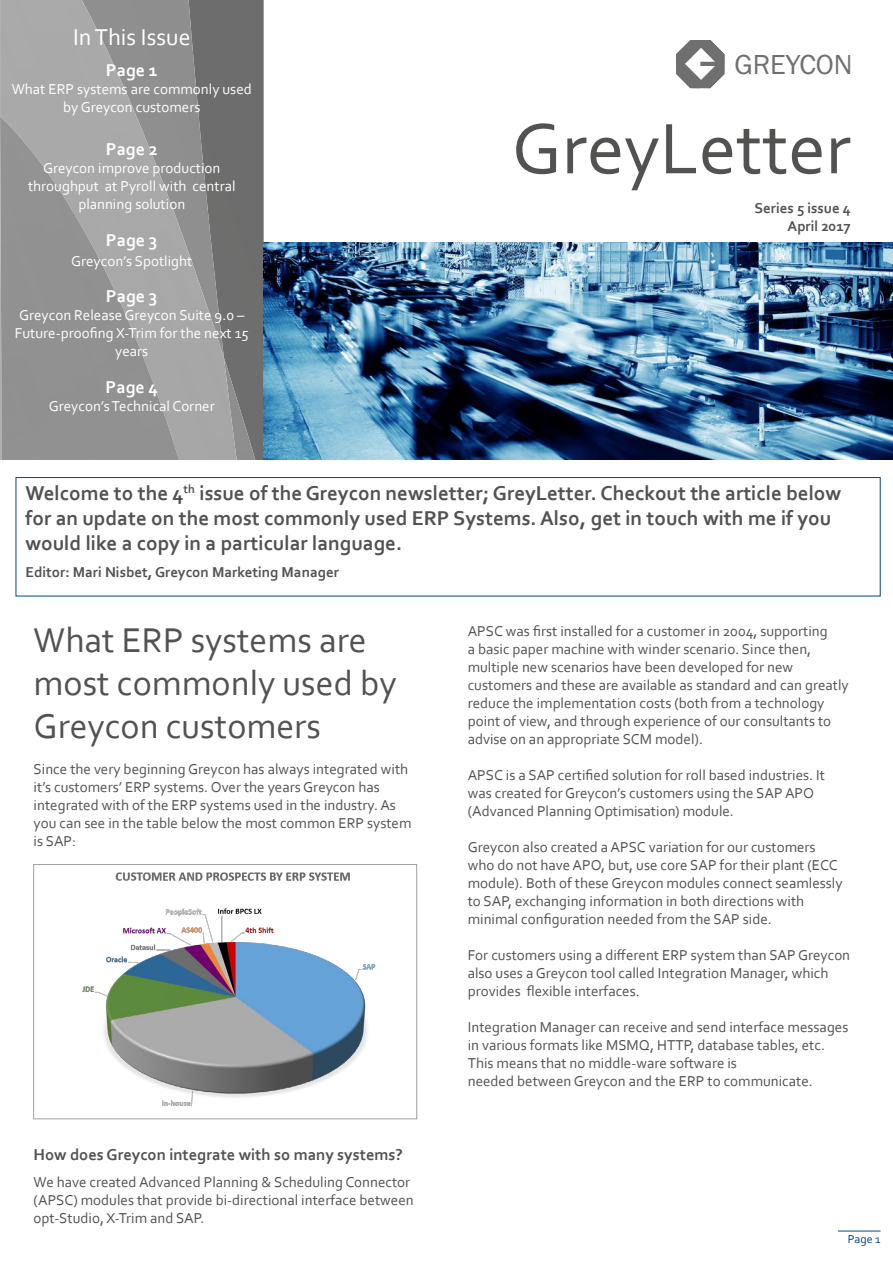
<style>
.page{position:relative;width:893px;height:1263px;background:#fff}
.page>*{position:absolute;margin:0;border:0;box-sizing:border-box;transform-origin:0 0}
.t1{font:75px "Corbel";color:#525251}
.t2{font:36px/43.2px "Corbel";color:#525251}
.t3{font:28.5px "Franklin Gothic";color:#706f6f}
.t4{font:24px "Corbel";color:#fff}
.t5{font:700 21px/25.2px "Corbel";color:#525251}
.t6{font:700 18px "Corbel";color:#fff}
.t7{font:700 16.5px "Corbel";color:#525251}
.t8{font:15px/18px "Corbel";color:#525251}
.t9{font:15px/18px "Corbel";color:#fff;text-align:center}
.t10{font:700 15px/18px "Corbel";color:#525251;text-align:right}
.t11{font:12px "Corbel";color:#004a84}
</style>
<div class="page">
<hr style="left:838px;top:1231px;width:43px;height:1px;background:#004a84">
<div style="left:237px;top:0;width:27px;height:460px;background:#6e6d6d"></div>
<img style="left:0;top:0;width:237px;height:460px">
<img style="left:224px;top:358px;width:31px;height:102px">
<img style="left:0;top:117px;width:179px;height:343px">
<div style="left:16px;top:477px;width:865px;height:119px;border:1px solid #004a84"></div>
<svg style="left:676px;top:40px;width:48px;height:48px"></svg>
<img style="left:264px;top:242px;width:629px;height:218px">
<img style="left:43px;top:864px;width:370px;height:255px">
<h3 class="t4" style="left:73px;top:23px;width:119px">In This Issue</h3>
<p class="t6" style="left:106px;top:59px;width:53px">Page 1</p>
<p class="t9" style="left:12px;top:80px;width:242px">What ERP systems are commonly used by Greycon customers</p>
<p class="t6" style="left:106px;top:138px;width:53px">Page 2</p>
<p class="t9" style="left:28px;top:159px;width:209px">Greycon improve production throughput at Pyroll with central planning solution</p>
<p class="t6" style="left:106px;top:229px;width:53px">Page 3</p>
<p class="t9" style="left:71px;top:251px;width:123px">Greycon’s Spotlight</p>
<p class="t6" style="left:106px;top:285px;width:53px">Page 3</p>
<p class="t9" style="left:15px;top:306px;width:235px">Greycon Release Greycon Suite 9.0 –<br>Future-proofing X-Trim for the next 15 years</p>
<p class="t6" style="left:106px;top:376px;width:54px">Page 4</p>
<p class="t9" style="left:49px;top:397px;width:167px">Greycon’s Technical Corner</p>
<h3 class="t3" style="left:734px;top:47px;width:120px">GREYCON</h3>
<h1 class="t1" style="left:512px;top:102px;width:341px">GreyLetter</h1>
<p class="t10" style="left:755px;top:199px;width:98px">Series 5 issue 4<br>April 2017</p>
<h3 class="t5" style="left:26px;top:480px;width:817px">Welcome to the 4<sup>th</sup> issue of the Greycon newsletter; GreyLetter. Checkout the article below for an update on the most commonly used ERP Systems. Also, get in touch with me if you would like a copy in a particular language.</h3>
<p class="t10" style="left:26px;top:563px;width:315px">Editor: Mari Nisbet, Greycon Marketing Manager</p>
<h2 class="t2" style="left:34px;top:617px;width:365px">What ERP systems are most commonly used by<br>Greycon customers</h2>
<p class="t8" style="left:34px;top:760px;width:379px">Since the very beginning Greycon has always integrated with it’s customers’ ERP systems. Over the years Greycon has integrated with of the ERP systems used in the industry. As you can see in the table below the most common ERP system is SAP:</p>
<p class="t7" style="left:34px;top:1144px;width:371px">How does Greycon integrate with so many systems?</p>
<p class="t8" style="left:34px;top:1172px;width:382px">We have created Advanced Planning &amp; Scheduling Connector (APSC) modules that provide bi-directional interface between opt-Studio, X-Trim and SAP.</p>
<p class="t8" style="left:468px;top:622px;width:383px">APSC was first installed for a customer in 2004, supporting<br>a basic paper machine with winder scenario. Since then, multiple new scenarios have been developed for new customers and these are available as standard and can greatly reduce the implementation costs (both from a technology point of view, and through experience of our consultants to advise on an appropriate SCM model).</p>
<p class="t8" style="left:468px;top:766px;width:359px">APSC is a SAP certified solution for roll based industries. It was created for Greycon’s customers using the SAP APO (Advanced Planning Optimisation) module.</p>
<p class="t8" style="left:468px;top:838px;width:376px">Greycon also created a APSC variation for our customers who do not have APO, but, use core SAP for their plant (ECC module). Both of these Greycon modules connect seamlessly to SAP, exchanging information in both directions with minimal configuration needed from the SAP side.</p>
<p class="t8" style="left:468px;top:946px;width:384px">For customers using a different ERP system than SAP Greycon also uses a Greycon tool called Integration Manager, which provides flexible interfaces.</p>
<p class="t8" style="left:468px;top:1018px;width:382px">Integration Manager can receive and send interface messages in various formats like MSMQ, HTTP, database tables, etc.<br>This means that no middle-ware software is<br>needed between Greycon and the ERP to communicate.</p>
<p class="t11" style="left:848px;top:1232px;width:34px">Page 1</p>
</div>
